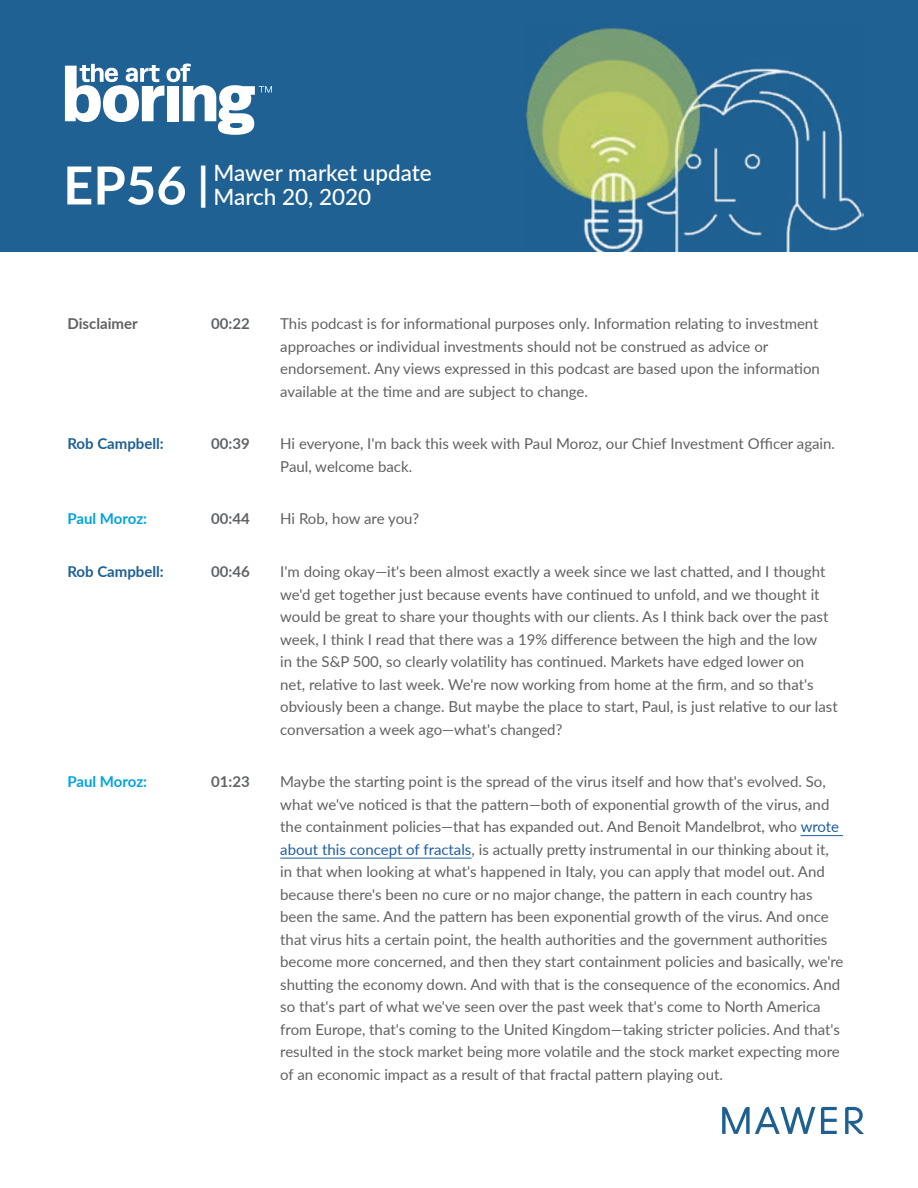
<style>
.page{position:relative;width:918px;height:1188px;background:#fff}
.page>*{position:absolute;margin:0;border:0;box-sizing:border-box;transform-origin:0 0}
.t1{font:500 22.5px/24px "Lato";color:#fff}
.t2{font:15px/22.5px "Lato";color:#616163}
.t3{font:700 15px "Lato";color:#606366}
.t4{font:700 15px "Lato";color:#1f6092}
.t5{font:700 15px "Lato";letter-spacing:-.01em;color:#00a3e0}
.t6{font:700 15px "Lato";color:#616163}
.s1{font-weight:700;font-size:52.5px}
.s2{font-weight:700;font-size:45px}
.s3{color:#215e9e}
</style>
<div class="page">
<div style="left:0;top:0;width:918px;height:252px;background:#1f6193"></div>
<img style="left:526px;top:28px;width:338px;height:224px">
<svg style="left:845px;top:1107px;width:19px;height:27px"></svg>
<svg style="left:821px;top:1107px;width:16px;height:27px"></svg>
<svg style="left:722px;top:1107px;width:93px;height:27px"></svg>
<svg style="left:65px;top:64px;width:207px;height:71px"></svg>
<hr style="left:801px;top:835px;width:42px;height:1px;background:#215e9e">
<hr style="left:280px;top:858px;width:192px;height:1px;background:#215e9e">
<h1 class="t1" style="left:213px;top:160px;width:220px;text-indent:-150px"><span class="s1">EP56</span> <span class="s2">|</span> Mawer market update<br>March 20, 2020</h1>
<p class="t6" style="left:68px;top:313px;width:72px">Disclaimer</p>
<p class="t3" style="left:211px;top:313px;width:40px">00:22</p>
<p class="t2" style="left:280px;top:312px;width:541px">This podcast is for informational purposes only. Information relating to investment approaches or individual investments should not be construed as advice or endorsement. Any views expressed in this podcast are based upon the information available at the time and are subject to change.</p>
<p class="t4" style="left:68px;top:433px;width:98px">Rob Campbell:</p>
<p class="t3" style="left:211px;top:433px;width:40px">00:39</p>
<p class="t2" style="left:280px;top:432px;width:556px">Hi everyone, I'm back this week with Paul Moroz, our Chief Investment Officer again.<br>Paul, welcome back.</p>
<p class="t5" style="left:68px;top:508px;width:81px">Paul Moroz:</p>
<p class="t3" style="left:211px;top:508px;width:40px">00:44</p>
<p class="t2" style="left:280px;top:507px;width:140px">Hi Rob, how are you?</p>
<p class="t4" style="left:68px;top:561px;width:98px">Rob Campbell:</p>
<p class="t3" style="left:211px;top:561px;width:40px">00:46</p>
<p class="t2" style="left:280px;top:560px;width:559px">I'm doing okay—it's been almost exactly a week since we last chatted, and I thought we'd get together just because events have continued to unfold, and we thought it would be great to share your thoughts with our clients. As I think back over the past week, I think I read that there was a 19% difference between the high and the low<br>in the S&amp;P 500, so clearly volatility has continued. Markets have edged lower on<br>net, relative to last week. We're now working from home at the firm, and so that's obviously been a change. But maybe the place to start, Paul, is just relative to our last conversation a week ago—what's changed?</p>
<p class="t5" style="left:68px;top:771px;width:81px">Paul Moroz:</p>
<p class="t3" style="left:211px;top:771px;width:40px">01:23</p>
<p class="t2" style="left:280px;top:770px;width:565px">Maybe the starting point is the spread of the virus itself and how that's evolved. So, what we've noticed is that the pattern—both of exponential growth of the virus, and the containment policies—that has expanded out. And Benoit Mandelbrot, who <span class="s3">wrote about this concept of fractals</span>, is actually pretty instrumental in our thinking about it, in that when looking at what's happened in Italy, you can apply that model out. And because there's been no cure or no major change, the pattern in each country has been the same. And the pattern has been exponential growth of the virus. And once that virus hits a certain point, the health authorities and the government authorities become more concerned, and then they start containment policies and basically, we're shutting the economy down. And with that is the consequence of the economics. And so that's part of what we've seen over the past week that's come to North America from Europe, that's coming to the United Kingdom—taking stricter policies. And that's resulted in the stock market being more volatile and the stock market expecting more of an economic impact as a result of that fractal pattern playing out.</p>
</div>
